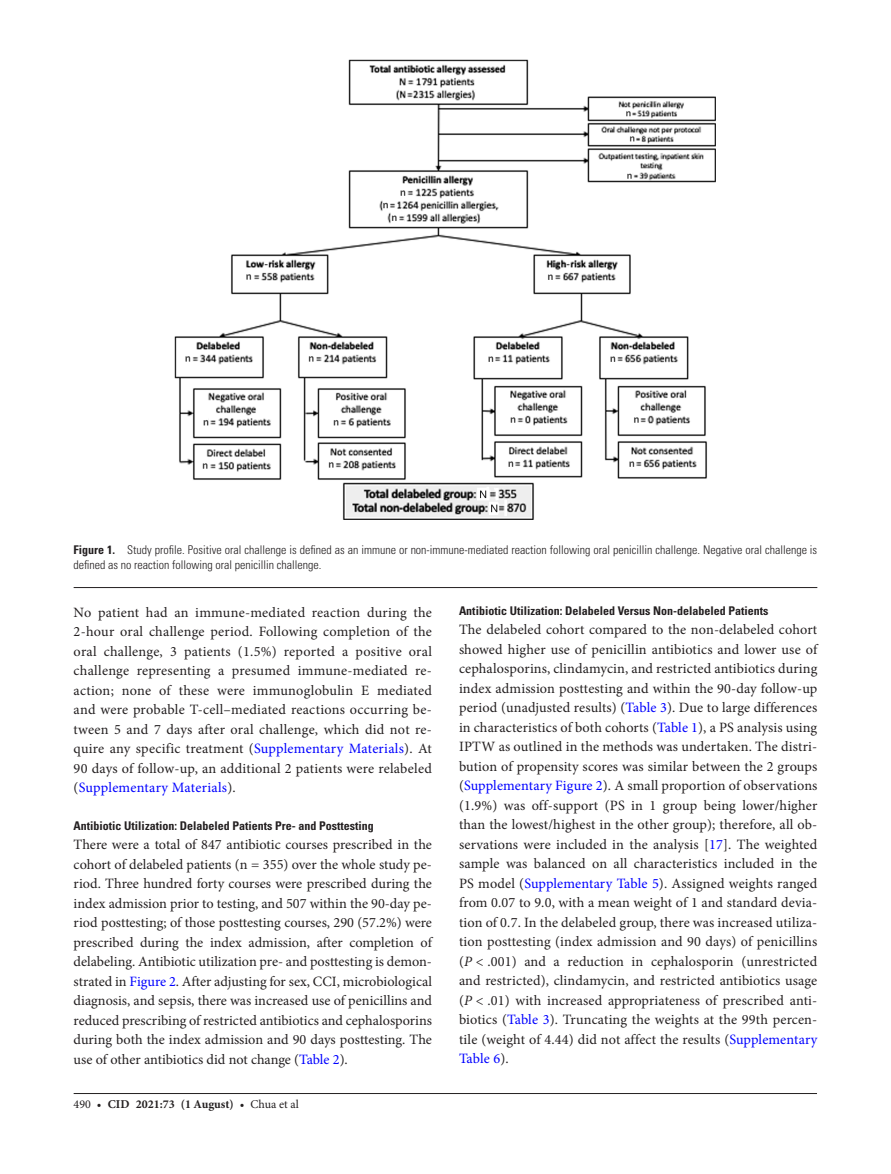
<style>
.page{position:relative;width:891px;height:1174px;background:#fff}
.page>*{position:absolute;margin:0;border:0;box-sizing:border-box;transform-origin:0 0}
.t1{font:14.25px/19.5px "Minion Pro";letter-spacing:.005em;color:#231f20;text-align:justify}
.t2{font:300 condensed 12px/15px "Univers LT Std";color:#231f20}
.t3{font:700 condensed 12px "Univers LT Std";color:#231f20}
.t4{font:700 12px "Minion Pro";color:#231f20}
.s1{font-weight:700}
.s2{color:#00f}
.s3{font-weight:400}
.s4{font-style:italic}
</style>
<div class="page">
<hr style="left:74px;top:1093px;width:743px;height:1px;background:#231f20">
<hr style="left:74px;top:587px;width:743px;height:1px;background:#231f20">
<img style="left:175px;top:59px;width:541px;height:461px">
<p class="t2" style="left:74px;top:542px;width:745px"><span class="s1">Figure 1.</span> Study profile. Positive oral challenge is defined as an immune or non-immune-mediated reaction following oral penicillin challenge. Negative oral challenge is defined as no reaction following oral penicillin challenge.</p>
<p class="t1" style="left:74px;top:602px;width:360px">No patient had an immune-mediated reaction during the 2-hour oral challenge period. Following completion of the oral challenge, 3 patients (1.5%) reported a positive oral challenge representing a presumed immune-mediated re&shy;action; none of these were immunoglobulin E mediated and were probable T-cell–mediated reactions occurring be&shy;tween 5 and 7 days after oral challenge, which did not re&shy;quire any specific treatment (<span class="s2">Supplementary Materials</span>). At 90 days of follow-up, an additional 2 patients were relabeled (<span class="s2">Supplementary Materials</span>).</p>
<p class="t3" style="left:74px;top:818px;width:302px">Antibiotic Utilization: Delabeled Patients Pre- and Posttesting</p>
<p class="t1" style="left:74px;top:835px;width:360px">There were a total of 847 antibiotic courses prescribed in the cohort of delabeled patients (n = 355) over the whole study pe&shy;riod. Three hundred forty courses were prescribed during the index admission prior to testing, and 507 within the 90-day pe&shy;riod posttesting; of those posttesting courses, 290 (57.2%) were prescribed during the index admission, after completion of delabeling. Antibiotic utilization pre- and posttesting is demon&shy;strated in <span class="s2">Figure 2</span>. After adjusting for sex, CCI, microbiological diagnosis, and sepsis, there was increased use of penicillins and reduced prescribing of restricted antibiotics and cephalosporins during both the index admission and 90 days posttesting. The use of other antibiotics did not change (<span class="s2">Table 2</span>).</p>
<p class="t4" style="left:74px;top:1095px;width:227px"><span class="s3">490 •</span> cid 2021:73 (1 August) <span class="s3">• Chua et al</span></p>
<p class="t3" style="left:459px;top:603px;width:311px">Antibiotic Utilization: Delabeled Versus Non-delabeled Patients</p>
<p class="t1" style="left:459px;top:620px;width:360px">The delabeled cohort compared to the non-delabeled cohort showed higher use of penicillin antibiotics and lower use of cephalosporins, clindamycin, and restricted antibiotics during index admission posttesting and within the 90-day follow-up period (unadjusted results) (<span class="s2">Table 3</span>). Due to large differences in characteristics of both cohorts (<span class="s2">Table 1</span>), a PS analysis using IPTW as outlined in the methods was undertaken. The distri&shy;bution of propensity scores was similar between the 2 groups (<span class="s2">Supplementary Figure 2</span>). A small proportion of observations (1.9%) was off-support (PS in 1 group being lower/higher than the lowest/highest in the other group); therefore, all ob&shy;servations were included in the analysis [<span class="s2">17</span>]. The weighted sample was balanced on all characteristics included in the PS model (<span class="s2">Supplementary Table 5</span>). Assigned weights ranged from 0.07 to 9.0, with a mean weight of 1 and standard devia&shy;tion of 0.7. In the delabeled group, there was increased utiliza&shy;tion posttesting (index admission and 90 days) of penicillins (<span class="s4">P</span> &lt; .001) and a reduction in cephalosporin (unrestricted and restricted), clindamycin, and restricted antibiotics usage (<span class="s4">P</span> &lt; .01) with increased appropriateness of prescribed anti&shy;biotics (<span class="s2">Table 3</span>). Truncating the weights at the 99th percen&shy;tile (weight of 4.44) did not affect the results (<span class="s2">Supplementary Table 6</span>).</p>
</div>
